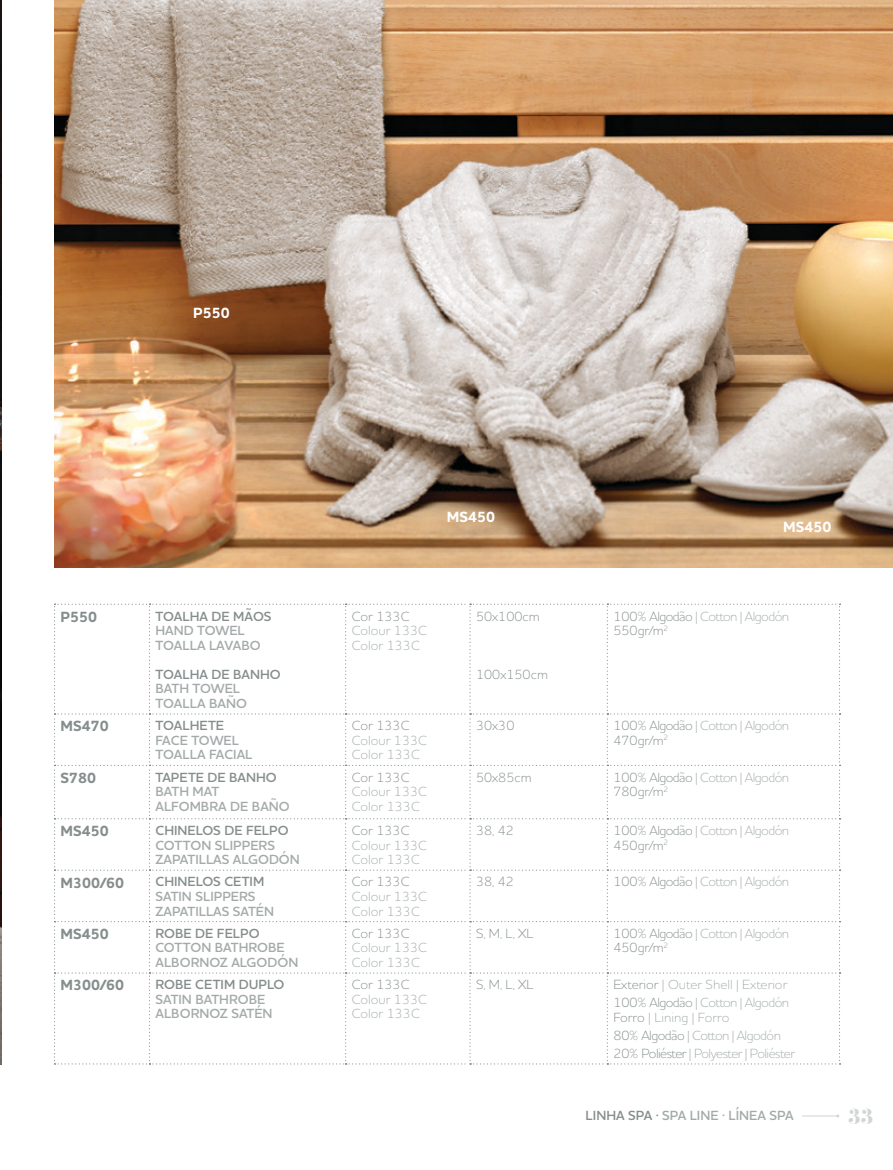
<style>
.page{position:relative;width:893px;height:1170px;background:#fff}
.page>*{position:absolute;margin:0;border:0;box-sizing:border-box;transform-origin:0 0}
.t1{font:21px "Pistilli";color:#d1d5d5}
.t2{font:700 15px "Houschka Pro";color:#858d8d}
.t3{font:700 15px "Houschka Pro";color:#fff}
.t4{font:600 13.5px/14.5px "Houschka Pro";color:#a4aaaa}
.t5{font:300 13.5px/14.5px "Houschka Pro";color:#a4aaaa}
.t6{font:300 13.5px/14.5px "Houschka Pro";letter-spacing:-.04em;color:#858d8d}
.t7{font:300 13.5px "Houschka Pro";color:#858d8d}
.t8{font:300 13.5px/18px "Houschka Pro";letter-spacing:-.04em;color:#a4aaaa}
.t9{font:600 13.5px "Houschka Pro";color:#858d8d}
.s1{color:#a4aaaa}
.s2{color:#858d8d}
</style>
<div class="page">
<hr style="left:802px;top:1115px;width:36px;height:1px;background:#d1d5d5">
<img style="left:0;top:0;width:1px;height:1064px">
<img style="left:54px;top:0;width:839px;height:568px">
<svg style="left:54px;top:603px;width:786px;height:461px"></svg>
<p class="t3" style="left:193px;top:303px;width:38px">P550</p>
<p class="t3" style="left:447px;top:507px;width:50px">MS450</p>
<p class="t3" style="left:783px;top:517px;width:50px">MS450</p>
<p class="t2" style="left:61px;top:606px;width:38px">P550</p>
<p class="t9" style="left:155px;top:607px;width:118px">TOALHA DE MÃOS</p>
<p class="t4" style="left:155px;top:623px;width:107px">HAND TOWEL<br>TOALLA LAVABO</p>
<p class="t9" style="left:155px;top:665px;width:127px">TOALHA DE BANHO</p>
<p class="t4" style="left:155px;top:681px;width:93px">BATH TOWEL<br>TOALLA BAÑO</p>
<p class="t7" style="left:352px;top:607px;width:59px">Cor 133C</p>
<p class="t5" style="left:352px;top:623px;width:77px">Colour 133C<br>Color 133C</p>
<p class="t7" style="left:476px;top:607px;width:65px">50x100cm</p>
<p class="t7" style="left:476px;top:665px;width:73px">100x150cm</p>
<p class="t6" style="left:613px;top:608px;width:177px">100% Algodão <span class="s1">| Cotton | Algodón<br></span>550gr/m<sup>2</sup></p>
<p class="t2" style="left:61px;top:716px;width:50px">MS470</p>
<p class="t9" style="left:155px;top:717px;width:70px">TOALHETE</p>
<p class="t4" style="left:155px;top:732px;width:98px">FACE TOWEL<br>TOALLA FACIAL</p>
<p class="t7" style="left:352px;top:717px;width:59px">Cor 133C</p>
<p class="t5" style="left:352px;top:732px;width:77px">Colour 133C<br>Color 133C</p>
<p class="t7" style="left:476px;top:717px;width:40px">30x30</p>
<p class="t6" style="left:613px;top:718px;width:177px">100% Algodão <span class="s1">| Cotton | Algodón<br></span>470gr/m<sup>2</sup></p>
<p class="t2" style="left:61px;top:768px;width:37px">S780</p>
<p class="t9" style="left:155px;top:768px;width:123px">TAPETE DE BANHO</p>
<p class="t4" style="left:155px;top:784px;width:136px">BATH MAT<br>ALFOMBRA DE BAÑO</p>
<p class="t7" style="left:352px;top:768px;width:59px">Cor 133C</p>
<p class="t5" style="left:352px;top:784px;width:77px">Colour 133C<br>Color 133C</p>
<p class="t7" style="left:476px;top:768px;width:57px">50x85cm</p>
<p class="t6" style="left:613px;top:769px;width:177px">100% Algodão <span class="s1">| Cotton | Algodón<br></span>780gr/m<sup>2</sup></p>
<p class="t2" style="left:61px;top:821px;width:50px">MS450</p>
<p class="t9" style="left:155px;top:821px;width:135px">CHINELOS DE FELPO</p>
<p class="t4" style="left:155px;top:837px;width:146px">COTTON SLIPPERS<br>ZAPATILLAS ALGODÓN</p>
<p class="t7" style="left:352px;top:821px;width:59px">Cor 133C</p>
<p class="t5" style="left:352px;top:837px;width:77px">Colour 133C<br>Color 133C</p>
<p class="t7" style="left:476px;top:821px;width:39px">38, 42</p>
<p class="t6" style="left:613px;top:822px;width:177px">100% Algodão <span class="s1">| Cotton | Algodón<br></span>450gr/m<sup>2</sup></p>
<p class="t2" style="left:61px;top:872px;width:65px">M300/60</p>
<p class="t9" style="left:155px;top:873px;width:110px">CHINELOS CETIM</p>
<p class="t4" style="left:155px;top:889px;width:120px">SATIN SLIPPERS<br>ZAPATILLAS SATÉN</p>
<p class="t7" style="left:352px;top:873px;width:59px">Cor 133C</p>
<p class="t5" style="left:352px;top:888px;width:77px">Colour 133C<br>Color 133C</p>
<p class="t7" style="left:476px;top:873px;width:39px">38, 42</p>
<p class="t8" style="left:613px;top:872px;width:177px"><span class="s2">100% Algodão</span> | Cotton | Algodón</p>
<p class="t2" style="left:61px;top:924px;width:50px">MS450</p>
<p class="t9" style="left:155px;top:924px;width:106px">ROBE DE FELPO</p>
<p class="t4" style="left:155px;top:940px;width:144px">COTTON BATHROBE<br>ALBORNOZ ALGODÓN</p>
<p class="t7" style="left:352px;top:924px;width:59px">Cor 133C</p>
<p class="t5" style="left:352px;top:940px;width:77px">Colour 133C<br>Color 133C</p>
<p class="t7" style="left:476px;top:924px;width:59px">S, M, L, XL</p>
<p class="t6" style="left:613px;top:925px;width:177px">100% Algodão <span class="s1">| Cotton | Algodón<br></span>450gr/m<sup>2</sup></p>
<p class="t2" style="left:61px;top:975px;width:65px">M300/60</p>
<p class="t9" style="left:155px;top:975px;width:131px">ROBE CETIM DUPLO</p>
<p class="t4" style="left:155px;top:991px;width:119px">SATIN BATHROBE<br>ALBORNOZ SATÉN</p>
<p class="t7" style="left:352px;top:976px;width:59px">Cor 133C</p>
<p class="t5" style="left:352px;top:991px;width:77px">Colour 133C<br>Color 133C</p>
<p class="t7" style="left:476px;top:976px;width:59px">S, M, L, XL</p>
<p class="t5" style="left:613px;top:975px;width:177px;line-height:18px"><span class="s2">Exterior</span> | Outer Shell | Exterior<br><span class="s2">100% Algodão</span> | Cotton | Algodón</p>
<p class="t8" style="left:613px;top:1007px;width:183px"><span class="s2">Forro</span> | Lining | Forro<br><span class="s2">80% Algodão</span> | Cotton | Algodón<br><span class="s2">20% Poliéster</span> | Polyester | Poliéster</p>
<p class="t4" style="left:586px;top:1108px;width:209px"><span class="s2">LINHA SPA ·</span> SPA LINE · LÍNEA SPA</p>
<h1 class="t1" style="left:848px;top:1102px;width:27px">33</h1>
</div>
